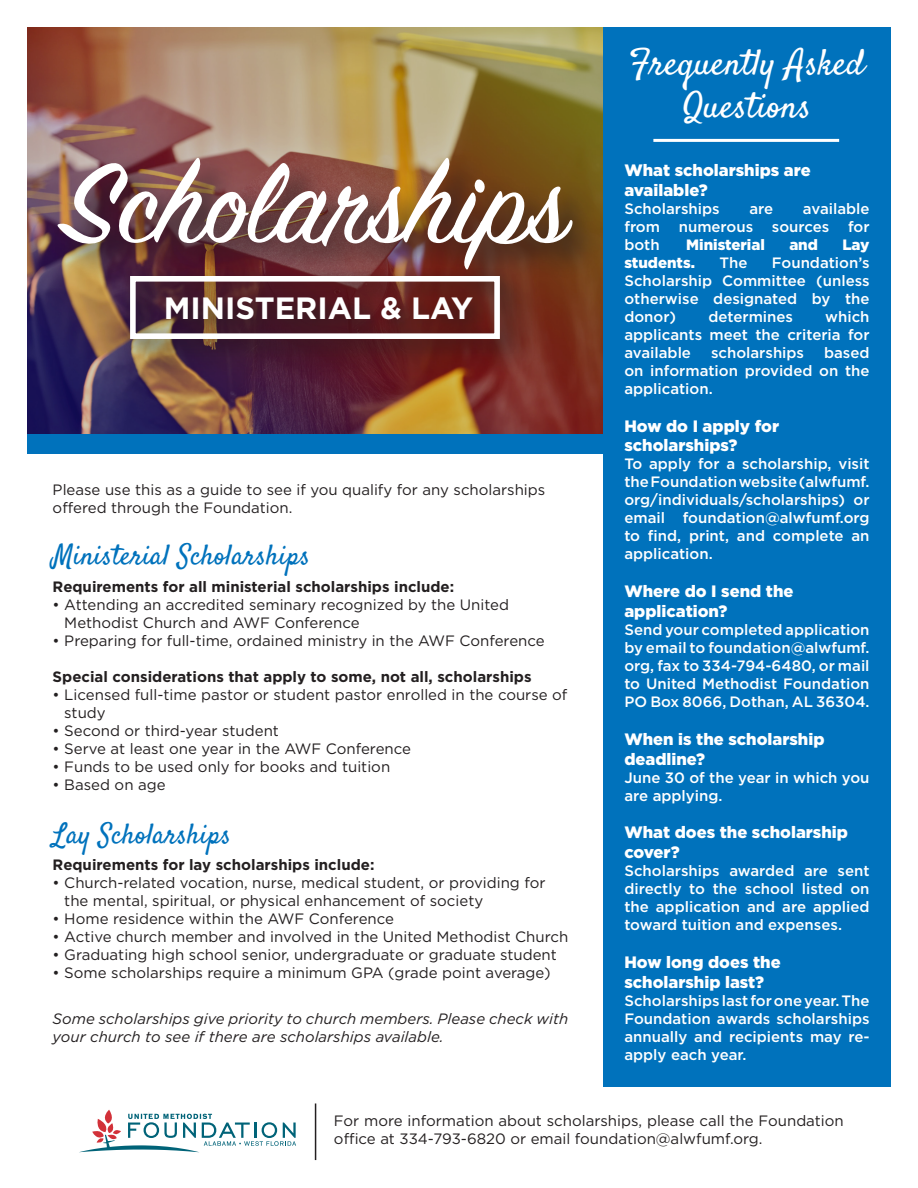
<style>
.page{position:relative;width:918px;height:1188px;background:#fff}
.page>*{position:absolute;margin:0;border:0;box-sizing:border-box;transform-origin:0 0}
.t1{font:126px "Sign Painter House Script";color:#fff}
.t2{font:36px "Satisfy";color:#fff}
.t3{font:700 30.75px "Gotham HTF";color:#fff}
.t4{font:28.5px "Satisfy";color:#0072bc}
.t5{font:900 16.5px/19.8px "Gotham HTF";color:#fff}
.t6{font:15px/18px "Gotham HTF";color:#231f20}
.t7{font:500 15px/18px "Gotham HTF";color:#fff;text-align:justify}
.t8{font:700 15px "Gotham HTF";color:#231f20}
.t9{font:italic 15px/18px "Gotham HTF";color:#231f20}
.t10{font:900 15px "Gotham HTF";color:#fff}
</style>
<div class="page">
<img style="left:27px;top:27px;width:576px;height:407px">
<div style="left:52px;top:152px;width:556px;height:224px;background:#231f20;opacity:.88"></div>
<div style="left:121px;top:268px;width:397px;height:89px;background:#231f20;opacity:.55"></div>
<div style="left:130px;top:276px;width:370px;height:63px;border:6px solid #fff"></div>
<div style="left:27px;top:434px;width:576px;height:20px;background:#0072bc"></div>
<div style="left:603px;top:27px;width:288px;height:1059px;background:#0072bc"></div>
<svg style="left:80px;top:1110px;width:216px;height:42px"></svg>
<hr style="left:315px;top:1103px;width:1px;height:57px;background:#231f20">
<hr style="left:653px;top:139px;width:186px;height:3px;background:#fff">
<p class="t1" style="left:63px;top:145px;width:506px">Scholarships</p>
<p class="t3" style="left:164px;top:290px;width:311px">MINISTERIAL &amp; LAY</p>
<p class="t6" style="left:53px;top:480px;width:494px">Please use this as a guide to see if you qualify for any scholarships offered through the Foundation.</p>
<p class="t4" style="left:53px;top:537px;width:259px">Ministerial Scholarships</p>
<p class="t8" style="left:53px;top:578px;width:403px">Requirements for all ministerial scholarships include:</p>
<p class="t6" style="left:64px;top:595px;width:446px;text-indent:-12px">• Attending an accredited seminary recognized by the United<br>Methodist Church and AWF Conference</p>
<p class="t6" style="left:53px;top:631px;width:494px">• Preparing for full-time, ordained ministry in the AWF Conference</p>
<p class="t8" style="left:53px;top:668px;width:480px">Special considerations that apply to some, not all, scholarships</p>
<p class="t6" style="left:64px;top:685px;width:505px;text-indent:-12px">• Licensed full-time pastor or student pastor enrolled in the course of study</p>
<p class="t6" style="left:53px;top:721px;width:228px">• Second or third-year student</p>
<p class="t6" style="left:53px;top:739px;width:360px">• Serve at least one year in the AWF Conference</p>
<p class="t6" style="left:53px;top:757px;width:339px">• Funds to be used only for books and tuition</p>
<p class="t6" style="left:53px;top:775px;width:114px">• Based on age</p>
<p class="t4" style="left:53px;top:816px;width:180px">Lay Scholarships</p>
<p class="t8" style="left:53px;top:856px;width:323px">Requirements for lay scholarships include:</p>
<p class="t6" style="left:64px;top:874px;width:483px;text-indent:-12px">• Church-related vocation, nurse, medical student, or providing for the mental, spiritual, or physical enhancement of society</p>
<p class="t6" style="left:53px;top:910px;width:343px">• Home residence within the AWF Conference</p>
<p class="t6" style="left:53px;top:928px;width:517px">• Active church member and involved in the United Methodist Church</p>
<p class="t6" style="left:53px;top:946px;width:506px">• Graduating high school senior, undergraduate or graduate student</p>
<p class="t6" style="left:53px;top:964px;width:499px">• Some scholarships require a minimum GPA (grade point average)</p>
<p class="t9" style="left:53px;top:1010px;width:517px">Some scholarships give priority to church members. Please check with your church to see if there are scholarships available.</p>
<p class="t2" style="left:629px;top:40px;width:237px">Frequently Asked</p>
<p class="t2" style="left:683px;top:84px;width:130px">Questions</p>
<p class="t5" style="left:624px;top:160px;width:188px">What scholarships are available?</p>
<p class="t7" style="left:624px;top:199px;width:97px">Scholarships</p>
<p class="t7" style="left:749px;top:199px;width:25px">are</p>
<p class="t7" style="left:624px;top:199px;width:247px;text-indent:179px">available from numerous sources for both</p>
<p class="t10" style="left:686px;top:236px;width:80px">Ministerial</p>
<p class="t10" style="left:789px;top:236px;width:30px">and</p>
<p class="t10" style="left:842px;top:236px;width:29px">Lay</p>
<p class="t10" style="left:624px;top:254px;width:72px">students.</p>
<p class="t7" style="left:720px;top:253px;width:29px">The</p>
<p class="t7" style="left:624px;top:253px;width:247px;text-indent:148px">Foundation’s Scholarship Committee (unless otherwise designated by the donor)</p>
<p class="t7" style="left:624px;top:307px;width:247px;text-indent:201px">which applicants meet the criteria for available</p>
<p class="t7" style="left:708px;top:307px;width:86px">determines</p>
<p class="t7" style="left:624px;top:343px;width:247px;text-indent:200px">based on information provided on the application.</p>
<p class="t5" style="left:624px;top:415px;width:156px">How do I apply for scholarships?</p>
<p class="t7" style="left:624px;top:455px;width:247px">To apply for a scholarship, visit the Foundation website (alwfumf. org/individuals/scholarships) or email foundation@alwfumf.org to find, print, and complete an application.</p>
<p class="t5" style="left:624px;top:581px;width:171px">Where do I send the application?</p>
<p class="t7" style="left:624px;top:620px;width:247px">Send your completed application by email to foundation@alwfumf. org, fax to 334-794-6480, or mail to United Methodist Foundation PO Box 8066, Dothan, AL 36304.</p>
<p class="t5" style="left:624px;top:729px;width:202px">When is the scholarship deadline?</p>
<p class="t7" style="left:624px;top:768px;width:247px">June 30 of the year in which you are applying.</p>
<p class="t5" style="left:624px;top:822px;width:225px">What does the scholarship cover?</p>
<p class="t7" style="left:624px;top:862px;width:247px">Scholarships awarded are sent directly to the school listed on the application and are applied toward tuition and expenses.</p>
<p class="t5" style="left:624px;top:952px;width:158px">How long does the scholarship last?</p>
<p class="t7" style="left:624px;top:991px;width:247px">Scholarships last for one year. The Foundation awards scholarships annually and recipients may re&shy;apply each year.</p>
<p class="t7" style="left:711px;top:343px;width:95px">scholarships</p>
<p class="t6" style="left:334px;top:1111px;width:511px">For more information about scholarships, please call the Foundation office at 334-793-6820 or email foundation@alwfumf.org.</p>
</div>
